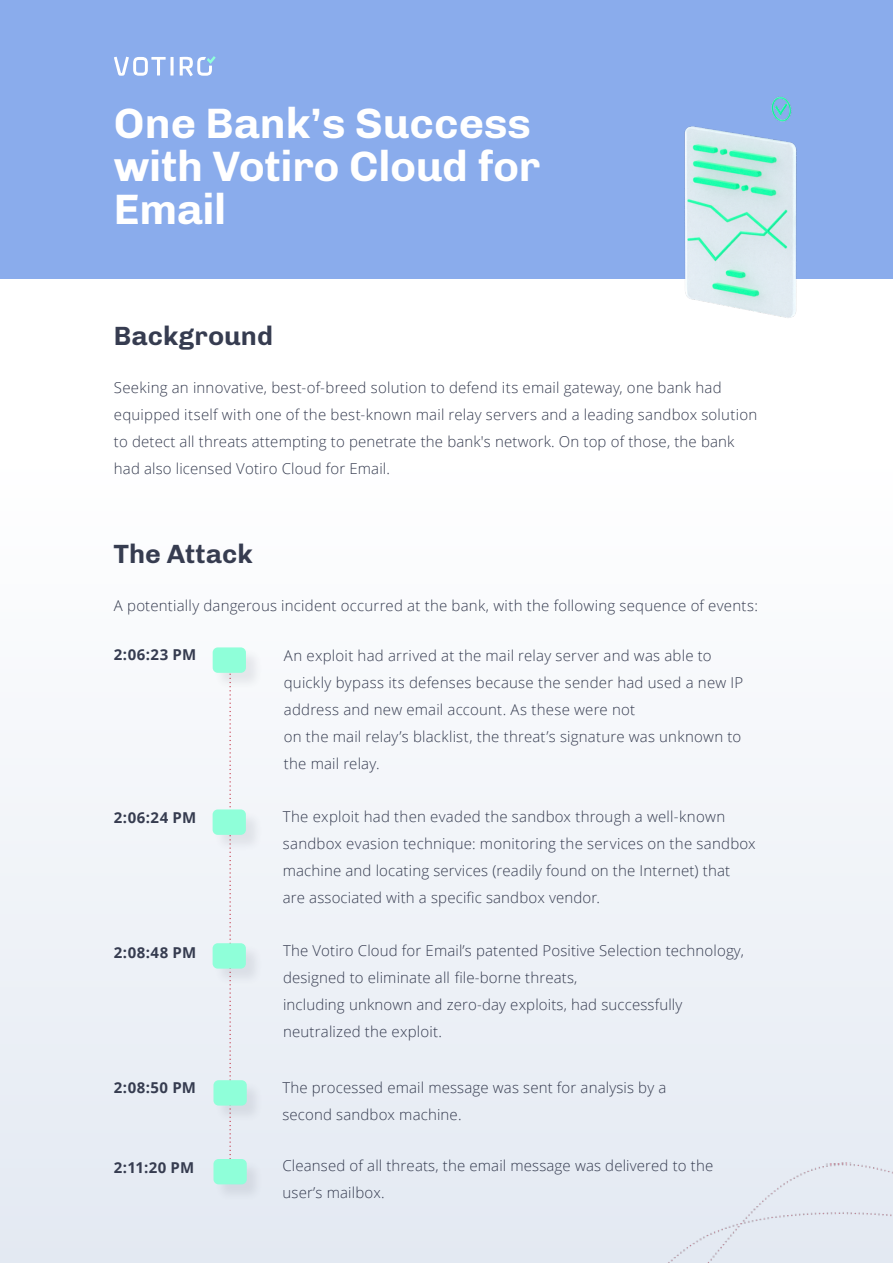
<style>
.page{position:relative;width:893px;height:1263px;background:#fff}
.page>*{position:absolute;margin:0;border:0;box-sizing:border-box;transform-origin:0 0}
.t1{font:700 43.5px/43.2px "Chivo";letter-spacing:-.005em;color:#fff}
.t2{font:700 27px "Chivo";letter-spacing:.005em;color:#363c50}
.t3{font:300 15px/27px "Open Sans";letter-spacing:.01em;color:#363c50}
.t4{font:700 15px "Open Sans";letter-spacing:.035em;color:#363c50}
</style>
<div class="page">
<div style="left:0;top:453px;width:893px;height:810px;background:linear-gradient(to right,#f1f4f8,#f3f5f9)"></div>
<div style="left:573px;top:1159px;width:320px;height:104px;background:#e5eaf3"></div>
<div style="left:0;top:0;width:893px;height:279px;background:#8aacec"></div>
<svg style="left:114px;top:57px;width:52px;height:19px"></svg>
<svg style="left:170px;top:57px;width:4px;height:19px"></svg>
<svg style="left:180px;top:56px;width:36px;height:20px"></svg>
<img style="left:685px;top:97px;width:112px;height:221px">
<svg style="left:230px;top:689px;width:1px;height:470px"></svg>
<div style="left:213px;top:648px;width:49px;height:41px;background:#f0f3f5"></div>
<div style="left:213px;top:647px;width:33px;height:26px;background:#8fffd9;border-radius:5px"></div>
<div style="left:213px;top:810px;width:49px;height:41px;background:#ebeef3"></div>
<div style="left:213px;top:809px;width:33px;height:26px;background:#8fffd9;border-radius:5px"></div>
<div style="left:213px;top:944px;width:49px;height:41px;background:#e7ebf1"></div>
<div style="left:213px;top:943px;width:33px;height:25px;background:#8fffd9;border-radius:5px"></div>
<div style="left:214px;top:1081px;width:49px;height:41px;background:#e2e8ee"></div>
<div style="left:213px;top:1080px;width:34px;height:25px;background:#8fffd9;border-radius:5px"></div>
<div style="left:214px;top:1159px;width:49px;height:42px;background:#e0e6ee"></div>
<div style="left:213px;top:1159px;width:34px;height:25px;background:#8fffd9;border-radius:5px"></div>
<h1 class="t1" style="left:114px;top:101px;width:428px">One Bank s’ Success with Votiro Cloud for<br>Email</h1>
<h2 class="t2" style="left:114px;top:320px;width:161px">Background</h2>
<p class="t3" style="left:114px;top:374px;width:645px">Seeking an innovative, best-of-breed solution to defend its email gateway, one bank had equipped itself with one of the best-known mail relay servers and a leading sandbox solution to detect all threats attempting to penetrate the bank s' network. On top of those, the bank had also licensed Votiro Cloud for Email.</p>
<h2 class="t2" style="left:114px;top:538px;width:140px">The Attack</h2>
<p class="t3" style="left:114px;top:592px;width:645px">A potentially dangerous incident occurred at the bank, with the following sequence of events:</p>
<p class="t4" style="left:114px;top:644px;width:84px">2:06:23 PM</p>
<p class="t3" style="left:284px;top:641px;width:461px">An exploit had arrived at the mail relay server and was able to quickly bypass its defenses because the sender had used a new IP address and new email account. As these were not<br>on the mail relay s’ blacklist, the threat s’ signature was unknown to the mail relay.</p>
<p class="t3" style="left:283px;top:803px;width:474px">The exploit had then evaded the sandbox through a well-known sandbox evasion technique: monitoring the services on the sandbox machine and locating services (readily found on the Internet) that are associated with a specific sandbox vendor.</p>
<p class="t3" style="left:283px;top:936px;width:463px">The Votiro Cloud for Emails’ patented Positive Selection technology, designed to eliminate all file-borne threats,<br>including unknown and zero-day exploits, had successfully neutralized the exploit.</p>
<p class="t4" style="left:114px;top:807px;width:84px">2:06:24 PM</p>
<p class="t4" style="left:114px;top:942px;width:84px">2:08:48 PM</p>
<p class="t4" style="left:114px;top:1077px;width:84px">2:08:50 PM</p>
<p class="t4" style="left:114px;top:1157px;width:82px">2:11:20 PM</p>
<p class="t3" style="left:282px;top:1073px;width:385px">The processed email message was sent for analysis by a second sandbox machine.</p>
<p class="t3" style="left:282px;top:1152px;width:432px">Cleansed of all threats, the email message was delivered to the user s’ mailbox.</p>
</div>
